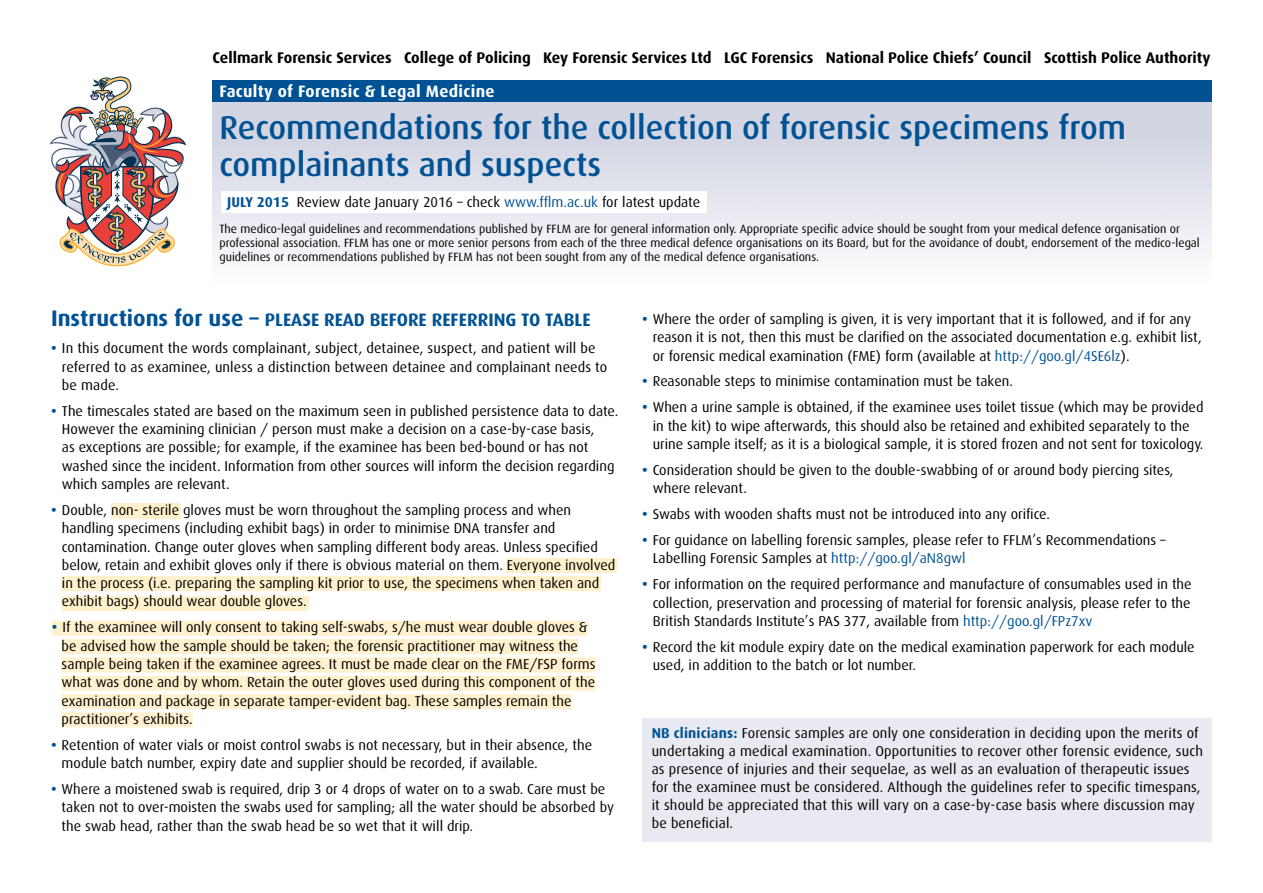
<style>
.page{position:relative;width:1263px;height:893px;background:#fff}
.page>*{position:absolute;margin:0;border:0;box-sizing:border-box;transform-origin:0 0}
.t1{font:500 33px/37.5px "Dax";color:#005294}
.t2{font:700 18px "Dax";color:#005294}
.t3{font:700 16.5px "Dax";letter-spacing:.02em;color:#fff}
.t4{font:700 15.45px "Dax";color:#000}
.t5{font:14.25px/18.3px "Dax";color:#000}
.t6{font:12px/14.2px "Dax";color:#000}
.s1{font-weight:700;color:#005294}
.s2{color:#005294}
.s3{font-size:22.5px}
</style>
<div class="page">
<div style="left:213px;top:102px;width:999px;height:213px;background:linear-gradient(to bottom,#cdcfde,#fff)"></div>
<svg style="left:50px;top:77px;width:136px;height:189px"></svg>
<div style="left:52px;top:621px;width:536px;height:15px;background:#fff1ce"></div>
<div style="left:62px;top:639px;width:516px;height:15px;background:#fff1ce"></div>
<div style="left:62px;top:657px;width:534px;height:15px;background:#fff1ce"></div>
<div style="left:62px;top:676px;width:533px;height:15px;background:#fff1ce"></div>
<div style="left:62px;top:694px;width:509px;height:15px;background:#fff1ce"></div>
<div style="left:62px;top:712px;width:131px;height:15px;background:#fff1ce"></div>
<div style="left:213px;top:81px;width:999px;height:21px;background:#005294"></div>
<div style="left:221px;top:191px;width:486px;height:22px;background:#fff"></div>
<div style="left:642px;top:719px;width:570px;height:123px;background:#e9eaf1"></div>
<div style="left:111px;top:503px;width:70px;height:15px;background:#fff1cb"></div>
<div style="left:506px;top:558px;width:110px;height:15px;background:#fff1cb"></div>
<div style="left:61px;top:576px;width:539px;height:15px;background:#fff1cb"></div>
<div style="left:61px;top:596px;width:247px;height:15px;background:#fff1cb"></div>
<p class="t4" style="left:213px;top:49px;width:999px">Cellmark Forensic Services College of Policing Key Forensic Services Ltd LGC Forensics National Police Chiefs’ Council Scottish Police Authority</p>
<p class="t3" style="left:219px;top:82px;width:277px">Faculty of Forensic &amp; Legal Medicine</p>
<h1 class="t1" style="left:219px;top:109px;width:908px">Recommendations for the collection of forensic specimens from complainants and suspects</h1>
<p class="t6" style="left:219px;top:222px;width:982px">The medico-legal guidelines and recommendations published by FFLM are for general information only. Appropriate specific advice should be sought from your medical defence organisation or professional association. FFLM has one or more senior persons from each of the three medical defence organisations on its Board, but for the avoidance of doubt, endorsement of the medico-legal guidelines or recommendations published by FFLM has not been sought from any of the medical defence organisations.</p>
<p class="t5" style="left:227px;top:193px;width:474px"><span class="s1">JULY 2015</span> Review date January 2016 – check <span class="s2">www.fflm.ac.uk</span> for latest update</p>
<p class="t2" style="left:51px;top:310px;width:541px"><span class="s3">Instructions for use –</span> PLEASE READ BEFORE REFERRING TO TABLE</p>
<p class="t5" style="left:62px;top:339px;width:547px">In this document the words complainant, subject, detainee, suspect, and patient will be referred to as examinee, unless a distinction between detainee and complainant needs to be made.</p>
<p class="t5" style="left:62px;top:402px;width:558px">The timescales stated are based on the maximum seen in published persistence data to date.<br>However the examining clinician / person must make a decision on a case-by-case basis,<br>as exceptions are possible; for example, if the examinee has been bed-bound or has not washed since the incident. Information from other sources will inform the decision regarding which samples are relevant.</p>
<p class="t5" style="left:62px;top:501px;width:555px">Double, non- sterile gloves must be worn throughout the sampling process and when handling specimens (including exhibit bags) in order to minimise DNA transfer and contamination. Change outer gloves when sampling different body areas. Unless specified below, retain and exhibit gloves only if there is obvious material on them. Everyone involved in the process (i.e. preparing the sampling kit prior to use, the specimens when taken and exhibit bags) should wear double gloves.</p>
<p class="t5" style="left:62px;top:618px;width:535px">If the examinee will only consent to taking self-swabs, s/he must wear double gloves &amp; be advised how the sample should be taken; the forensic practitioner may witness the sample being taken if the examinee agrees. It must be made clear on the FME/FSP forms what was done and by whom. Retain the outer gloves used during this component of the examination and package in separate tamper-evident bag. These samples remain the practitioner’s exhibits.</p>
<p class="t5" style="left:62px;top:736px;width:532px">Retention of water vials or moist control swabs is not necessary, but in their absence, the module batch number, expiry date and supplier should be recorded, if available.</p>
<p class="t5" style="left:62px;top:780px;width:554px">Where a moistened swab is required, drip 3 or 4 drops of water on to a swab. Care must be taken not to over-moisten the swabs used for sampling; all the water should be absorbed by the swab head, rather than the swab head be so wet that it will drip.</p>
<p class="t5" style="left:653px;top:310px;width:550px">Where the order of sampling is given, it is very important that it is followed, and if for any reason it is not, then this must be clarified on the associated documentation e.g. exhibit list, or forensic medical examination (FME) form (available at <span class="s2">http://goo.gl/4SE6lz</span>).</p>
<p class="t5" style="left:653px;top:369px;width:552px;line-height:26px">Reasonable steps to minimise contamination must be taken.<br>When a urine sample is obtained, if the examinee uses toilet tissue (which may be provided</p>
<p class="t5" style="left:653px;top:417px;width:552px">in the kit) to wipe afterwards, this should also be retained and exhibited separately to the urine sample itself; as it is a biological sample, it is stored frozen and not sent for toxicology.</p>
<p class="t5" style="left:653px;top:461px;width:522px">Consideration should be given to the double-swabbing of or around body piercing sites, where relevant.</p>
<p class="t5" style="left:653px;top:501px;width:514px;line-height:26px">Swabs with wooden shafts must not be introduced into any orifice.<br>For guidance on labelling forensic samples, please refer to FFLM’s Recommendations –</p>
<p class="t5" style="left:653px;top:546px;width:540px;line-height:26px">Labelling Forensic Samples at <span class="s2">http://goo.gl/aN8gwl<br></span>For information on the required performance and manufacture of consumables used in the</p>
<p class="t5" style="left:653px;top:594px;width:539px">collection, preservation and processing of material for forensic analysis, please refer to the<br>British Standards Institute’s PAS 377, available from <span class="s2">http://goo.gl/FPz7xv</span></p>
<p class="t5" style="left:653px;top:638px;width:543px">Record the kit module expiry date on the medical examination paperwork for each module used, in addition to the batch or lot number.</p>
<p class="t5" style="left:652px;top:724px;width:553px"><span class="s1">NB clinicians:</span> Forensic samples are only one consideration in deciding upon the merits of undertaking a medical examination. Opportunities to recover other forensic evidence, such as presence of injuries and their sequelae, as well as an evaluation of therapeutic issues for the examinee must be considered. Although the guidelines refer to specific timespans, it should be appreciated that this will vary on a case-by-case basis where discussion may be beneficial.</p>
</div>
